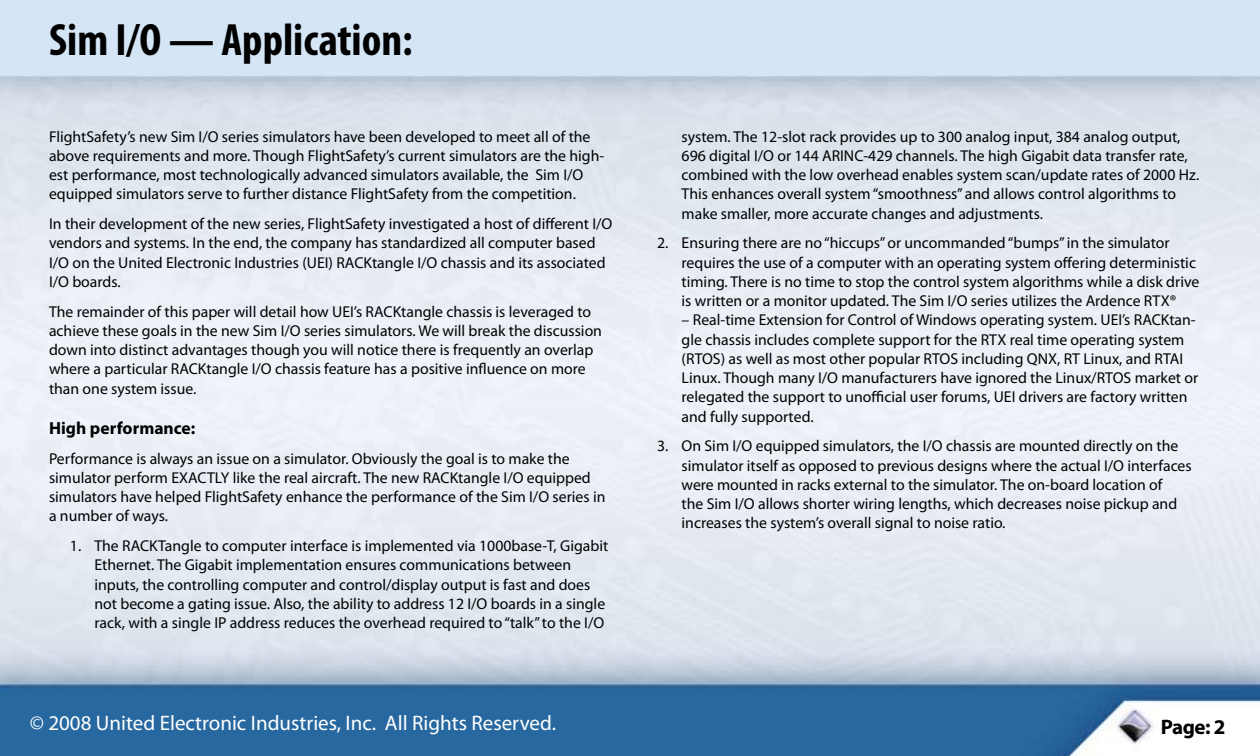
<style>
.page{position:relative;width:1260px;height:756px;background:#fff}
.page>*{position:absolute;margin:0;border:0;box-sizing:border-box;transform-origin:0 0}
.t1{font:700 condensed 45.5px "Myriad Pro";color:#000}
.t2{font:21px "Myriad Pro";color:#fff}
.t3{font:700 21px "Myriad Pro";color:#000}
.t4{font:700 17.5px "Myriad Pro";color:#000}
.t5{font:15.75px/19.2px "Myriad Pro";color:#000}
</style>
<div class="page">
<img style="left:0;top:0;width:1260px;height:756px">
<h1 class="t1" style="left:49px;top:12px;width:365px">Sim I/O — Application:</h1>
<p class="t5" style="left:49px;top:126px;width:557px">FlightSafety’s new Sim I/O series simulators have been developed to meet all of the above requirements and more. Though FlightSafety’s current simulators are the high&shy;est performance, most technologically advanced simulators available, the Sim I/O equipped simulators serve to further distance FlightSafety from the competition.</p>
<p class="t5" style="left:49px;top:214px;width:565px">In their development of the new series, FlightSafety investigated a host of different I/O vendors and systems. In the end, the company has standardized all computer based I/O on the United Electronic Industries (UEI) RACKtangle I/O chassis and its associated I/O boards.</p>
<p class="t5" style="left:49px;top:301px;width:555px">The remainder of this paper will detail how UEI’s RACKtangle chassis is leveraged to achieve these goals in the new Sim I/O series simulators. We will break the discussion down into distinct advantages though you will notice there is frequently an overlap where a particular RACKtangle I/O chassis feature has a positive influence on more than one system issue.</p>
<p class="t4" style="left:49px;top:417px;width:148px">High performance:</p>
<p class="t5" style="left:49px;top:448px;width:558px">Performance is always an issue on a simulator. Obviously the goal is to make the simulator perform EXACTLY like the real aircraft. The new RACKtangle I/O equipped simulators have helped FlightSafety enhance the performance of the Sim I/O series in a number of ways.</p>
<p class="t5" style="left:94px;top:536px;width:515px;text-indent:-25px">1. The RACKTangle to computer interface is implemented via 1000base-T, Gigabit Ethernet. The Gigabit implementation ensures communications between inputs, the controlling computer and control/display output is fast and does not become a gating issue. Also, the ability to address 12 I/O boards in a single rack, with a single IP address reduces the overhead required to “talk” to the I/O</p>
<p class="t5" style="left:682px;top:126px;width:519px">system. The 12-slot rack provides up to 300 analog input, 384 analog output, 696 digital I/O or 144 ARINC-429 channels. The high Gigabit data transfer rate, combined with the low overhead enables system scan/update rates of 2000 Hz.<br>This enhances overall system “smoothness” and allows control algorithms to make smaller, more accurate changes and adjustments.</p>
<p class="t5" style="left:682px;top:233px;width:519px;text-indent:-25px">2. Ensuring there are no “hiccups” or uncommanded “bumps” in the simulator requires the use of a computer with an operating system offering deterministic timing. There is no time to stop the control system algorithms while a disk drive is written or a monitor updated. The Sim I/O series utilizes the Ardence RTX®</p>
<p class="t5" style="left:682px;top:310px;width:518px">– Real-time Extension for Control of Windows operating system. UEI’s RACKtan&shy;gle chassis includes complete support for the RTX real time operating system (RTOS) as well as most other popular RTOS including QNX, RT Linux, and RTAI Linux. Though many I/O manufacturers have ignored the Linux/RTOS market or relegated the support to unofficial user forums, UEI drivers are factory written and fully supported.</p>
<p class="t5" style="left:682px;top:436px;width:512px;text-indent:-25px">3. On Sim I/O equipped simulators, the I/O chassis are mounted directly on the simulator itself as opposed to previous designs where the actual I/O interfaces were mounted in racks external to the simulator. The on-board location of<br>the Sim I/O allows shorter wiring lengths, which decreases noise pickup and increases the system’s overall signal to noise ratio.</p>
<h2 class="t2" style="left:30px;top:710px;width:528px">© 2008 United Electronic Industries, Inc. All Rights Reserved.</h2>
<h2 class="t3" style="left:1161px;top:713px;width:51px">Page:</h2>
</div>
